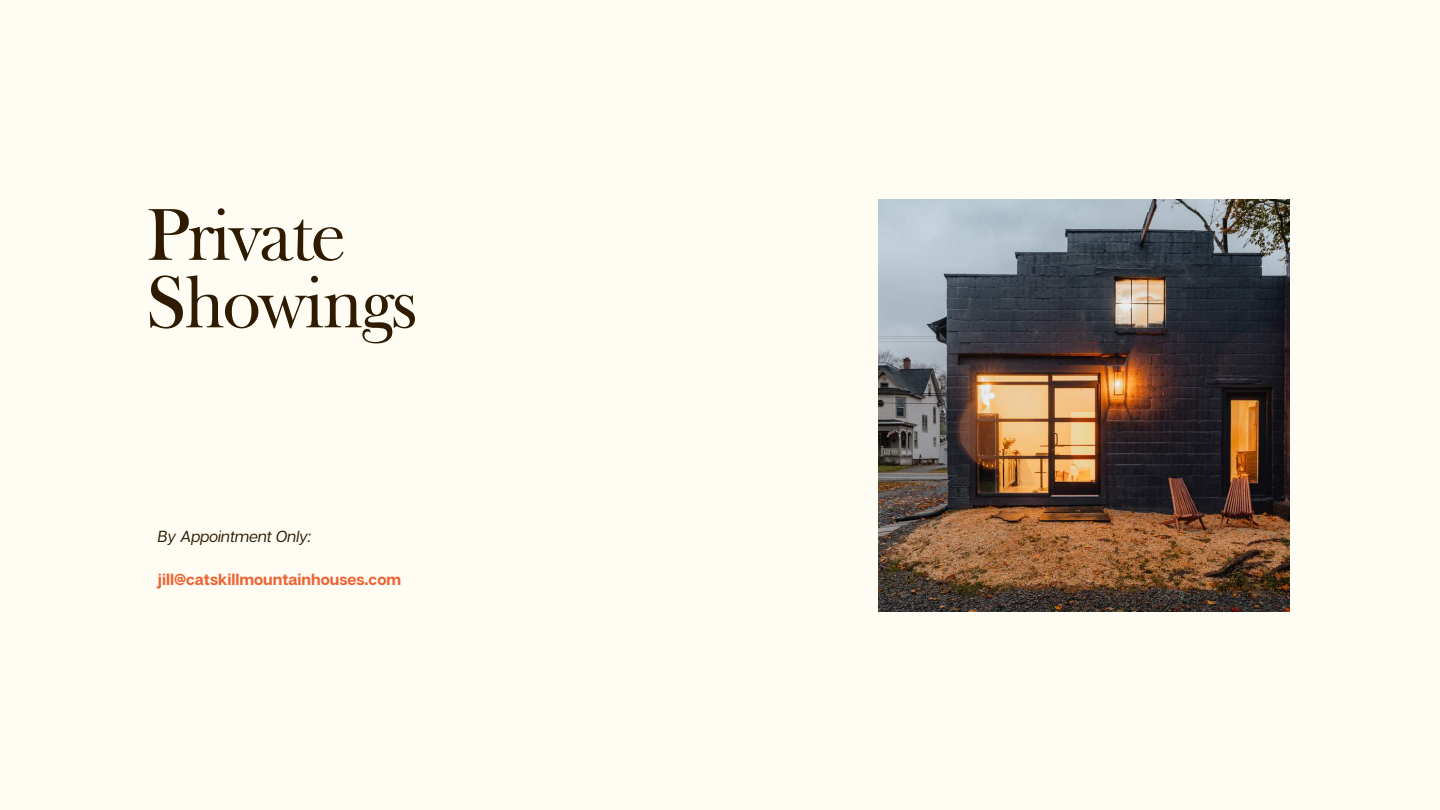
<style>
.page{position:relative;width:1440px;height:810px;background:#fffcf3}
.page>*{position:absolute;margin:0;border:0;box-sizing:border-box;transform-origin:0 0}
.t1{font:75px/67.5px "Frys Baskerville BT";letter-spacing:-.04em;color:#2e1b00}
.t2{font:700 16px "Articulat CF";color:#ec6433}
.t3{font:italic 16px "Articulat CF";color:#2e1b00}
</style>
<div class="page">
<img style="left:879px;top:199px;width:411px;height:412px">
<h1 class="t1" style="left:145px;top:199px;width:275px">Private<br>Showings</h1>
<p class="t3" style="left:158px;top:526px;width:154px">By Appointment Only:</p>
<p class="t2" style="left:158px;top:570px;width:245px">jill@catskillmountainhouses.com</p>
</div>
